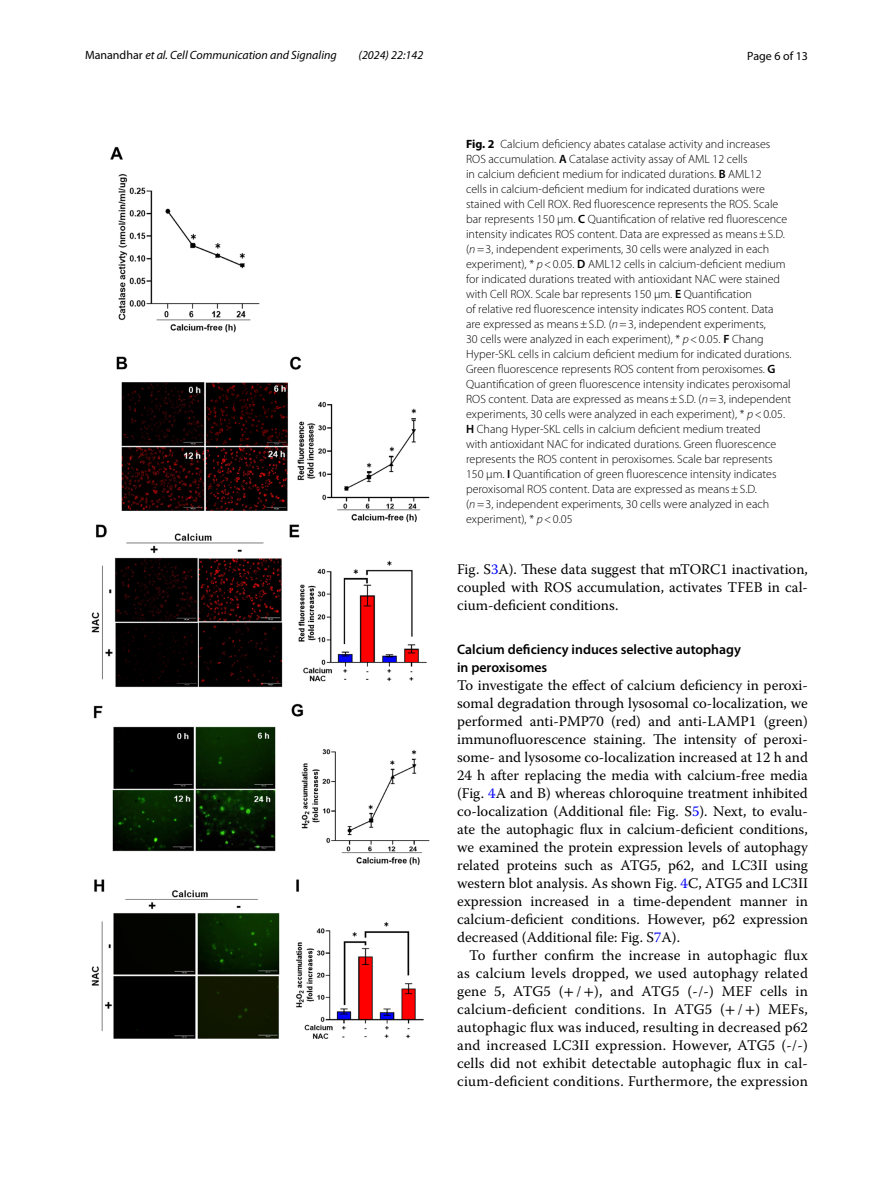
<style>
.page{position:relative;width:893px;height:1187px;background:#fff}
.page>*{position:absolute;margin:0;border:0;box-sizing:border-box;transform-origin:0 0}
.t1{font:14.7px/18px "Warnock Pro";color:#000;text-align:justify}
.t2{font:600 13.8px/18px "Myriad Pro";color:#000}
.t3{font:300 12px/15px "Myriad Pro";color:#000}
.t4{font:italic 12px "Myriad Pro";color:#000}
.t5{font:12px "Myriad Pro";color:#000}
.s1{font-style:normal}
.s2{font-weight:700}
.s3{font-weight:600}
.s4{font-style:italic}
.s5{color:#00f}
.s6{font-family:"STIX"}
</style>
<div class="page">
<img style="left:91px;top:146px;width:339px;height:893px">
<p class="t4" style="left:85px;top:48px;width:253px"><span class="s1">Manandhar</span> et al. Cell Communication and Signaling</p>
<p class="t4" style="left:359px;top:48px;width:66px">(2024) 22:142</p>
<p class="t5" style="left:747px;top:48px;width:62px">Page 6 of 13</p>
<p class="t3" style="left:466px;top:137px;width:327px"><span class="s2">Fig. 2</span> Calcium deficiency abates catalase activity and increases ROS accumulation. <span class="s3">A</span> Catalase activity assay of AML 12 cells<br>in calcium deficient medium for indicated durations. <span class="s3">B</span> AML12<br>cells in calcium-deficient medium for indicated durations were stained with Cell ROX. Red fluorescence represents the ROS. Scale bar represents 150 µm. <span class="s3">C</span> Quantification of relative red fluorescence intensity indicates ROS content. Data are expressed as means±S.D. (<span class="s4">n</span>=3, independent experiments, 30 cells were analyzed in each experiment), * <span class="s4">p</span>&lt;0.05. <span class="s3">D</span> AML12 cells in calcium-deficient medium for indicated durations treated with antioxidant NAC were stained with Cell ROX. Scale bar represents 150 µm. <span class="s3">E</span> Quantification<br>of relative red fluorescence intensity indicates ROS content. Data<br>are expressed as means±S.D. (<span class="s4">n</span>=3, independent experiments,<br>30 cells were analyzed in each experiment), * <span class="s4">p</span>&lt;0.05. <span class="s3">F</span> Chang Hyper-SKL cells in calcium deficient medium for indicated durations.<br>Green fluorescence represents ROS content from peroxisomes. <span class="s3">G </span>Quantification of green fluorescence intensity indicates peroxisomal ROS content. Data are expressed as means±S.D. (<span class="s4">n</span>=3, independent experiments, 30 cells were analyzed in each experiment), * <span class="s4">p</span>&lt;0.05.<br><span class="s3">H</span> Chang Hyper-SKL cells in calcium deficient medium treated<br>with antioxidant NAC for indicated durations. Green fluorescence represents the ROS content in peroxisomes. Scale bar represents 150 µm. <span class="s3">I</span> Quantification of green fluorescence intensity indicates peroxisomal ROS content. Data are expressed as means±S.D.<br>(<span class="s4">n</span>=3, independent experiments, 30 cells were analyzed in each experiment), * <span class="s4">p</span>&lt;0.05</p>
<p class="t1" style="left:457px;top:560px;width:352px">Fig. S<span class="s5">3</span>A). These data suggest that mTORC1 inactivation, coupled with ROS accumulation, activates TFEB in cal&shy;cium-deficient conditions.</p>
<p class="t2" style="left:457px;top:640px;width:285px">Calcium deficiency induces selective autophagy in peroxisomes</p>
<p class="t1" style="left:457px;top:676px;width:352px">To investigate the effect of calcium deficiency in peroxi&shy;somal degradation through lysosomal co-localization, we performed anti-PMP70 (red) and anti-LAMP1 (green) immunofluorescence staining. The intensity of peroxi&shy;some- and lysosome co-localization increased at 12 h and 24 h after replacing the media with calcium-free media (Fig. <span class="s5">4</span>A and B) whereas chloroquine treatment inhibited co-localization (Additional file: Fig. S<span class="s5">5</span>). Next, to evalu&shy;ate the autophagic flux in calcium-deficient conditions, we examined the protein expression levels of autophagy related proteins such as ATG5, p62, and LC3II using western blot analysis. As shown Fig. <span class="s5">4</span>C, ATG5 and LC3II expression increased in a time-dependent manner in calcium-deficient conditions. However, p62 expression decreased (Additional file: Fig. S<span class="s5">7</span>A).</p>
<p class="t1" style="left:457px;top:946px;width:352px;text-indent:12px">To further confirm the increase in autophagic flux as calcium levels dropped, we used autophagy related gene 5, ATG5 (<span class="s6">+</span>/<span class="s6">+</span>), and ATG5 (-/-) MEF cells in calcium-deficient conditions. In ATG5 (<span class="s6">+</span>/<span class="s6">+</span>) MEFs, autophagic flux was induced, resulting in decreased p62 and increased LC3II expression. However, ATG5 (-/-) cells did not exhibit detectable autophagic flux in cal&shy;cium-deficient conditions. Furthermore, the expression</p>
</div>
